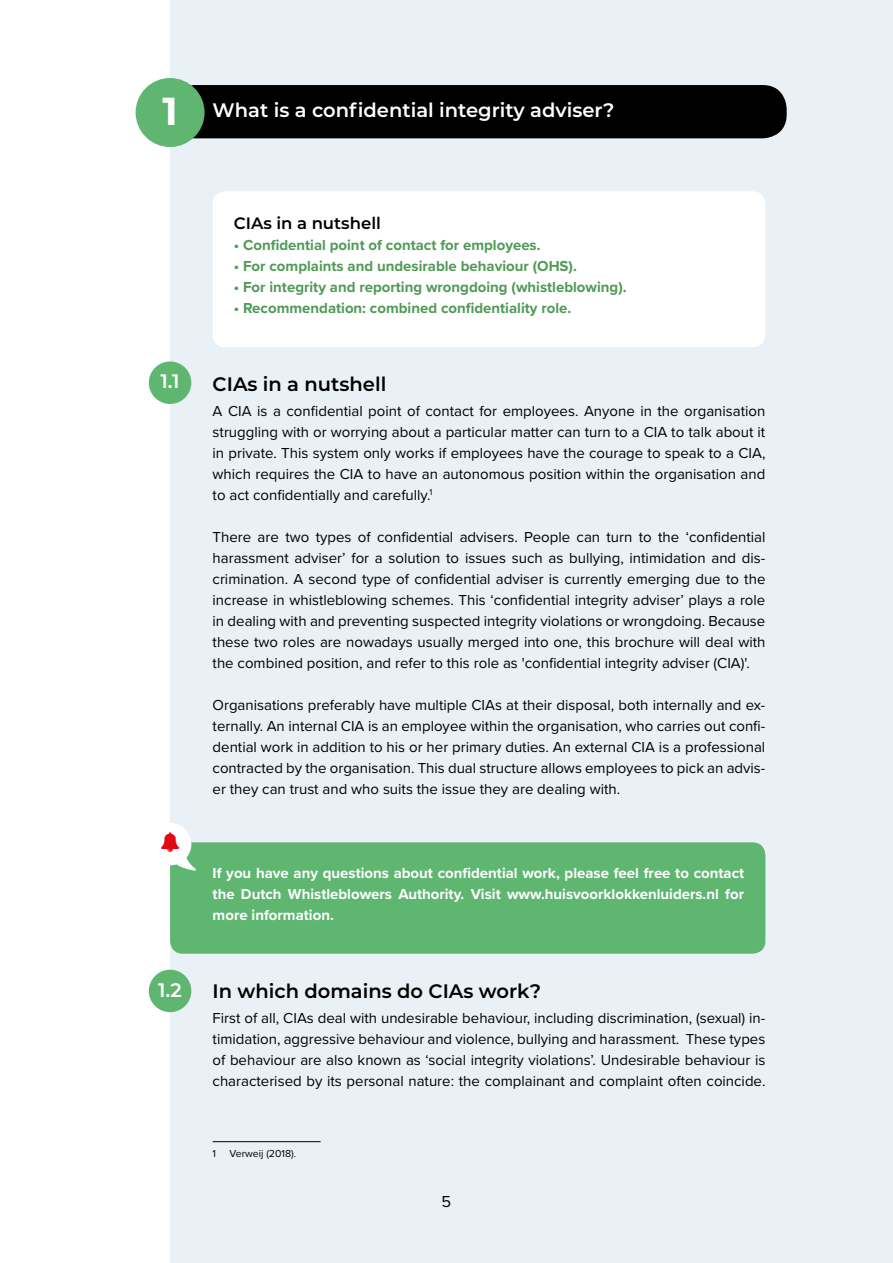
<style>
.page{position:relative;width:893px;height:1263px;background:#fff}
.page>*{position:absolute;margin:0;border:0;box-sizing:border-box;transform-origin:0 0}
.t1{font:700 39px "Montserrat";color:#fff}
.t2{font:600 19.5px "Montserrat";color:#fff}
.t3{font:600 19.5px "Montserrat";color:#000}
.t4{font:600 16.5px "Montserrat";color:#000}
.t5{font:16.5px "Proxima Nova";color:#000}
.t6{font:15px/21px "Proxima Nova";color:#000;text-align:justify}
.t7{font:700 15px "Proxima Nova";color:#4f9a55}
.t8{font:700 15px/21px "Proxima Nova";color:#fff;text-align:justify}
.t9{font:10.5px "Proxima Nova";color:#000}
</style>
<div class="page">
<div style="left:170px;top:0;width:723px;height:1263px;background:#eaf1f6"></div>
<div style="left:170px;top:85px;width:617px;height:53px;background:#000;border-radius:24px"></div>
<div style="left:136px;top:78px;width:69px;height:69px;background:#5fb670;border-radius:50%"></div>
<div style="left:149px;top:361px;width:42px;height:43px;background:#5fb670;border-radius:50%"></div>
<div style="left:149px;top:970px;width:42px;height:42px;background:#5fb670;border-radius:50%"></div>
<div style="left:213px;top:191px;width:552px;height:156px;background:#fff;border-radius:13px"></div>
<div style="left:170px;top:842px;width:595px;height:112px;background:#5fb670;border-radius:13px"></div>
<hr style="left:213px;top:1141px;width:108px;height:1px;background:#000">
<svg style="left:170px;top:823px;width:29px;height:48px"></svg>
<h1 class="t1" style="left:162px;top:83px;width:17px">1</h1>
<h2 class="t2" style="left:213px;top:96px;width:403px">What is a confidential integrity adviser?</h2>
<h2 class="t2" style="left:160px;top:368px;width:21px">1.1</h2>
<h2 class="t2" style="left:158px;top:976px;width:25px">1.2</h2>
<p class="t4" style="left:234px;top:211px;width:148px">CIAs in a nutshell</p>
<p class="t7" style="left:234px;top:233px;width:308px">• Confidential point of contact for employees.</p>
<p class="t7" style="left:234px;top:254px;width:345px">• For complaints and undesirable behaviour (OHS).</p>
<p class="t7" style="left:234px;top:275px;width:394px">• For integrity and reporting wrongdoing (whistleblowing).</p>
<p class="t7" style="left:234px;top:296px;width:339px">• Recommendation: combined confidentiality role.</p>
<h2 class="t3" style="left:213px;top:370px;width:175px">CIAs in a nutshell</h2>
<p class="t6" style="left:213px;top:400px;width:554px">A CIA is a confidential point of contact for employees. Anyone in the organisation struggling with or worrying about a particular matter can turn to a CIA to talk about it in private. This system only works if employees have the courage to speak to a CIA, which requires the CIA to have an autonomous position within the organisation and to act confidentially and carefully.<sup>1</sup></p>
<p class="t6" style="left:213px;top:526px;width:554px">There are two types of confidential advisers. People can turn to the ‘confidential harassment adviser’ for a solution to issues such as bullying, intimidation and dis&shy;crimination. A second type of confidential adviser is currently emerging due to the increase in whistleblowing schemes. This ‘confidential integrity adviser’ plays a role in dealing with and preventing suspected integrity violations or wrongdoing. Because these two roles are nowadays usually merged into one, this brochure will deal with the combined position, and refer to this role as 'confidential integrity adviser (CIA)'.</p>
<p class="t6" style="left:213px;top:694px;width:554px">Organisations preferably have multiple CIAs at their disposal, both internally and ex&shy;ternally. An internal CIA is an employee within the organisation, who carries out confi&shy;dential work in addition to his or her primary duties. An external CIA is a professional contracted by the organisation. This dual structure allows employees to pick an advis&shy;er they can trust and who suits the issue they are dealing with.</p>
<p class="t8" style="left:213px;top:862px;width:533px">If you have any questions about confidential work, please feel free to contact the Dutch Whistleblowers Authority. Visit www.huisvoorklokkenluiders.nl for more information.</p>
<h2 class="t3" style="left:213px;top:977px;width:330px">In which domains do CIAs work?</h2>
<p class="t6" style="left:213px;top:1007px;width:554px">First of all, CIAs deal with undesirable behaviour, including discrimination, (sexual) in&shy;timidation, aggressive behaviour and violence, bullying and harassment. These types of behaviour are also known as ‘social integrity violations’. Undesirable behaviour is characterised by its personal nature: the complainant and complaint often coincide.</p>
<p class="t9" style="left:213px;top:1145px;width:5px">1</p>
<p class="t9" style="left:230px;top:1145px;width:68px">Verweij (2018).</p>
<p class="t5" style="left:442px;top:1189px;width:11px">5</p>
</div>
